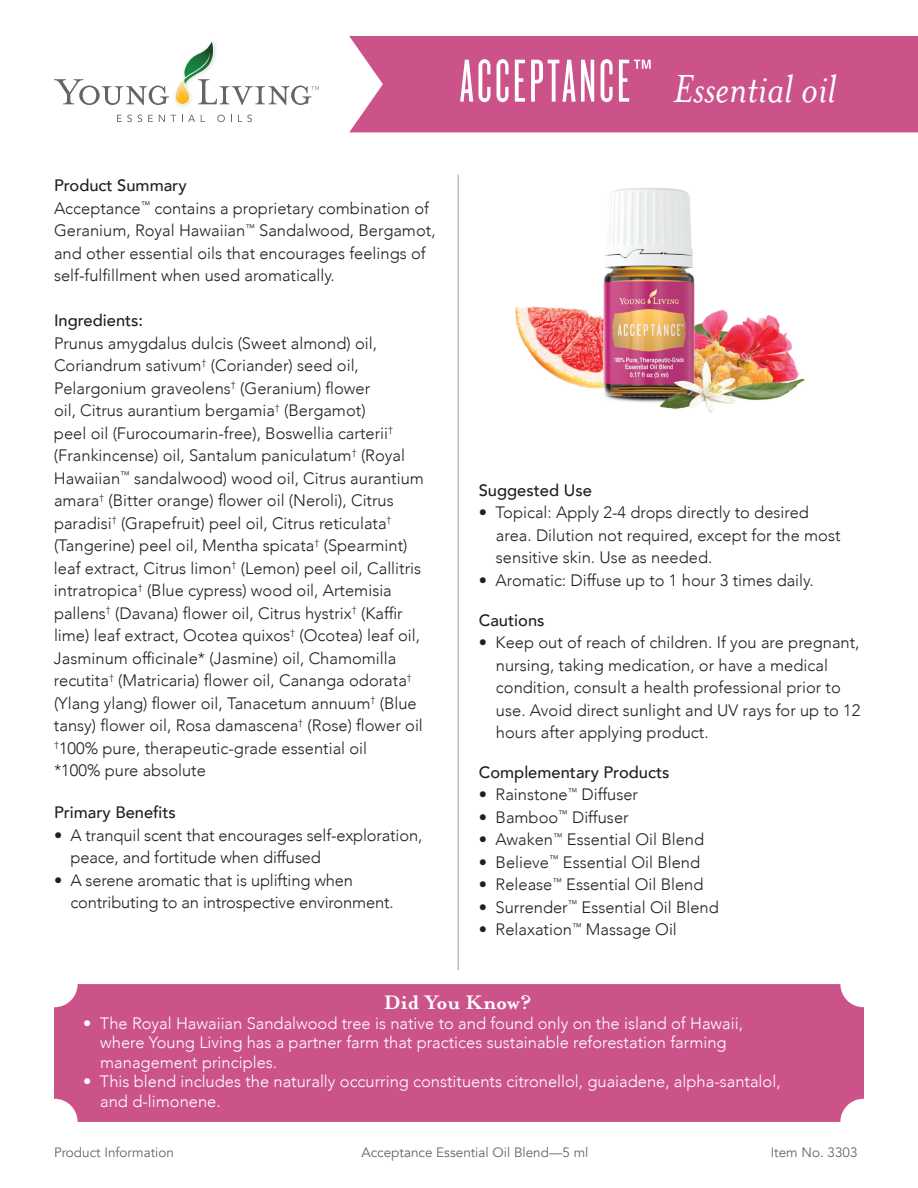
<style>
.page{position:relative;width:918px;height:1188px;background:#fff}
.page>*{position:absolute;margin:0;border:0;box-sizing:border-box;transform-origin:0 0}
.t1{font:italic 45px "Mrs Eaves OT";color:#fff}
.t2{font:700 22.5px "Mrs Eaves OT";color:#fff}
.t3{font:300 16.5px/22.5px "Avenir";color:#231f20}
.t4{font:300 16.5px/19.5px "Avenir";color:#fff}
.t5{font:500 16.5px "Avenir";color:#231f20}
.t6{font:13.5px "Avenir";color:#646569}
.s1{font-family:"Knockout 26 Junior Flywght";font-style:normal;font-size:63px}
.s2{font-weight:500}
</style>
<div class="page">
<hr style="left:458px;top:175px;width:1px;height:795px;background:#bcbdc0">
<div style="left:54px;top:984px;width:810px;height:138px;background:#cc538a"></div>
<svg style="left:54px;top:41px;width:265px;height:64px"></svg>
<svg style="left:117px;top:115px;width:25px;height:7px"></svg>
<svg style="left:148px;top:115px;width:5px;height:7px"></svg>
<svg style="left:159px;top:115px;width:6px;height:7px"></svg>
<svg style="left:171px;top:115px;width:5px;height:7px"></svg>
<svg style="left:182px;top:115px;width:13px;height:7px"></svg>
<svg style="left:217px;top:115px;width:8px;height:7px"></svg>
<svg style="left:238px;top:115px;width:14px;height:7px"></svg>
<div style="left:349px;top:36px;width:569px;height:96px;background:#cc538a"></div>
<img style="left:515px;top:188px;width:290px;height:225px">
<h1 class="t1" style="left:460px;top:64px;width:378px"><span class="s1">ACCEPTANCE™</span> Essential oil</h1>
<p class="t3" style="left:54px;top:174px;width:383px"><span class="s2">Product Summary<br></span>Acceptance<sup>™</sup> contains a proprietary combination of Geranium, Royal Hawaiian<sup>™</sup> Sandalwood, Bergamot, and other essential oils that encourages feelings of self-fulfillment when used aromatically.</p>
<p class="t5" style="left:54px;top:306px;width:91px">Ingredients:</p>
<p class="t3" style="left:54px;top:332px;width:371px">Prunus amygdalus dulcis (Sweet almond) oil, Coriandrum sativum<sup>†</sup> (Coriander) seed oil, Pelargonium graveolens<sup>†</sup> (Geranium) flower<br>oil, Citrus aurantium bergamia<sup>†</sup> (Bergamot)<br>peel oil (Furocoumarin-free), Boswellia carterii<sup>† </sup>(Frankincense) oil, Santalum paniculatum<sup>†</sup> (Royal Hawaiian<sup>™</sup> sandalwood) wood oil, Citrus aurantium amara<sup>†</sup> (Bitter orange) flower oil (Neroli), Citrus paradisi<sup>†</sup> (Grapefruit) peel oil, Citrus reticulata<sup>† </sup>(Tangerine) peel oil, Mentha spicata<sup>†</sup> (Spearmint) leaf extract, Citrus limon<sup>†</sup> (Lemon) peel oil, Callitris intratropica<sup>†</sup> (Blue cypress) wood oil, Artemisia pallens<sup>†</sup> (Davana) flower oil, Citrus hystrix<sup>†</sup> (Kaffir lime) leaf extract, Ocotea quixos<sup>†</sup> (Ocotea) leaf oil, Jasminum officinale* (Jasmine) oil, Chamomilla recutita<sup>†</sup> (Matricaria) flower oil, Cananga odorata<sup>† </sup>(Ylang ylang) flower oil, Tanacetum annuum<sup>†</sup> (Blue tansy) flower oil, Rosa damascena<sup>†</sup> (Rose) flower oil <sup>†</sup>100% pure, therapeutic-grade essential oil<br>*100% pure absolute</p>
<p class="t5" style="left:54px;top:798px;width:123px">Primary Benefits</p>
<p class="t3" style="left:71px;top:824px;width:353px;text-indent:-16px">• A tranquil scent that encourages self-exploration, peace, and fortitude when diffused</p>
<p class="t3" style="left:71px;top:869px;width:325px;text-indent:-16px">• A serene aromatic that is uplifting when contributing to an introspective environment.</p>
<p class="t5" style="left:479px;top:476px;width:115px">Suggested Use</p>
<p class="t3" style="left:496px;top:501px;width:346px;text-indent:-17px">• Topical: Apply 2-4 drops directly to desired area. Dilution not required, except for the most sensitive skin. Use as needed.</p>
<p class="t3" style="left:479px;top:569px;width:336px">• Aromatic: Diffuse up to 1 hour 3 times daily.</p>
<p class="t5" style="left:479px;top:606px;width:67px">Cautions</p>
<p class="t3" style="left:496px;top:631px;width:366px;text-indent:-17px">• Keep out of reach of children. If you are pregnant, nursing, taking medication, or have a medical condition, consult a health professional prior to use. Avoid direct sunlight and UV rays for up to 12 hours after applying product.</p>
<p class="t5" style="left:479px;top:758px;width:192px">Complementary Products</p>
<p class="t3" style="left:479px;top:783px;width:161px">• Rainstone<sup>™</sup> Diffuser</p>
<p class="t3" style="left:479px;top:806px;width:151px">• Bamboo<sup>™</sup> Diffuser</p>
<p class="t3" style="left:479px;top:828px;width:227px">• Awaken<sup>™</sup> Essential Oil Blend</p>
<p class="t3" style="left:479px;top:851px;width:223px">• Believe<sup>™</sup> Essential Oil Blend</p>
<p class="t3" style="left:479px;top:873px;width:226px">• Release<sup>™</sup> Essential Oil Blend</p>
<p class="t3" style="left:479px;top:896px;width:242px">• Surrender<sup>™</sup> Essential Oil Blend</p>
<p class="t3" style="left:479px;top:918px;width:200px">• Relaxation<sup>™</sup> Massage Oil</p>
<h2 class="t2" style="left:384px;top:990px;width:149px">Did You Know?</h2>
<p class="t4" style="left:100px;top:1013px;width:644px;text-indent:-17px">• The Royal Hawaiian Sandalwood tree is native to and found only on the island of Hawaii, where Young Living has a partner farm that practices sustainable reforestation farming management principles.</p>
<p class="t4" style="left:100px;top:1072px;width:682px;text-indent:-17px">• This blend includes the naturally occurring constituents citronellol, guaiadene, alpha-santalol, and d-limonene.</p>
<p class="t6" style="left:54px;top:1144px;width:122px">Product Information</p>
<p class="t6" style="left:362px;top:1144px;width:229px">Acceptance Essential Oil Blend—5 ml</p>
<p class="t6" style="left:771px;top:1144px;width:88px">Item No. 3303</p>
</div>
